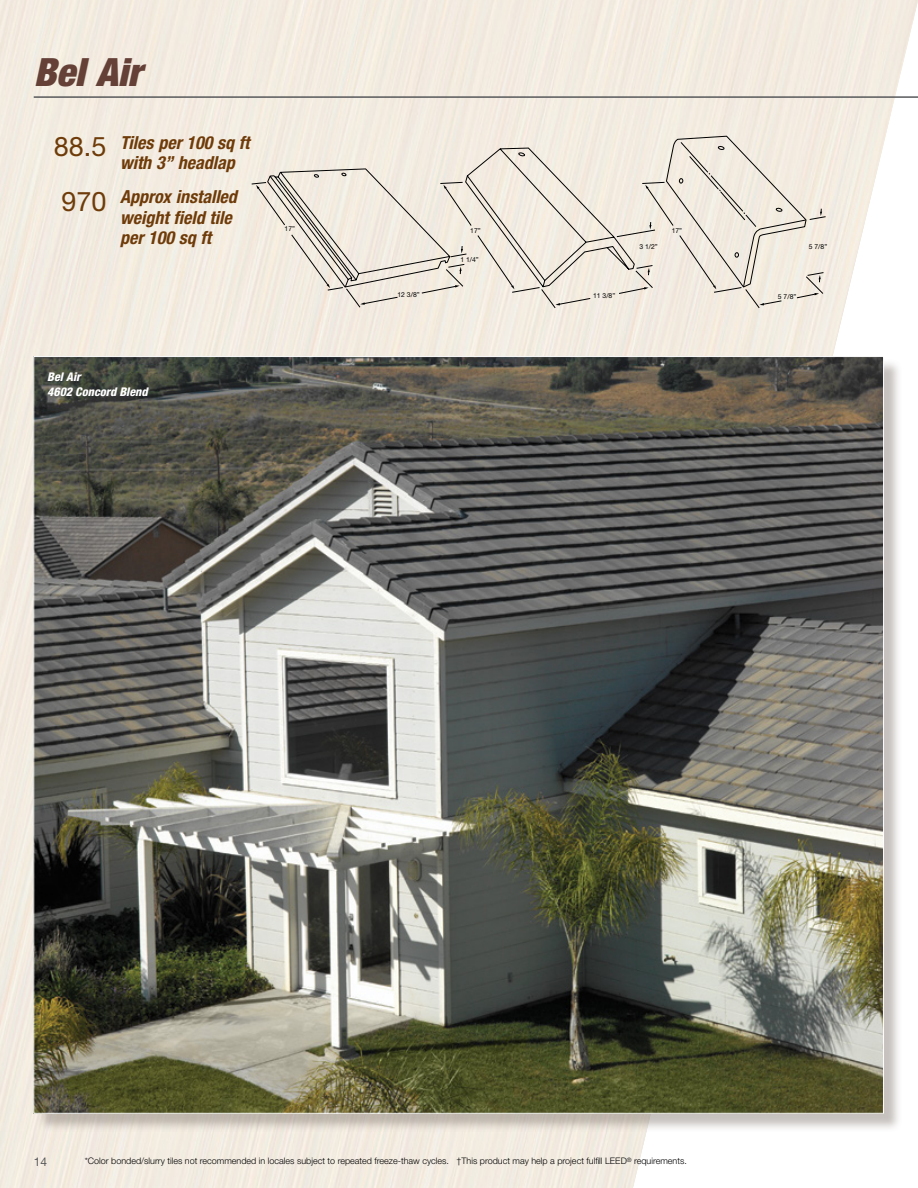
<style>
.page{position:relative;width:918px;height:1188px;background:#fff}
.page>*{position:absolute;margin:0;border:0;box-sizing:border-box;transform-origin:0 0}
.t1{font:italic 900 condensed 39px "Helvetica Neue";color:#644036}
.t2{font:italic 700 condensed 18px/20.2px "Helvetica Neue";color:#6e3b09}
.t3{font:italic 800 condensed 12px/15px "Helvetica Neue";color:#fff}
.t4{font:12px "Helvetica Neue";color:#58595b}
.t5{font:300 9px "Helvetica Neue";color:#000}
.t6{font:6.9px "Helvetica Neue";color:#000}
.s1{font-weight:400;font-style:normal;font-stretch:normal;font-size:27px}
</style>
<div class="page">
<img style="left:0;top:0;width:918px;height:1188px">
<div style="left:36px;top:359px;width:867px;height:773px;background:#80766e;opacity:.45"></div>
<img style="left:36px;top:358px;width:846px;height:753px">
<hr style="left:34px;top:96px;width:884px;height:2px;background:#58595b">
<svg style="left:252px;top:121px;width:574px;height:205px;background:#e8e1d6"></svg>
<svg style="left:329px;top:121px;width:494px;height:205px;background:#ebe4da"></svg>
<h1 class="t1" style="left:34px;top:48px;width:109px">Bel Air</h1>
<h2 class="t2" style="left:120px;top:132px;width:131px;text-indent:-66px"><span class="s1">88.5</span> Tiles per 100 sq ft with 3” headlap</h2>
<h2 class="t2" style="left:120px;top:187px;width:118px;text-indent:-59px"><span class="s1">970</span> Approx installed weight field tile per 100 sq ft</h2>
<h3 class="t3" style="left:47px;top:369px;width:102px">Bel Air<br>4602 Concord Blend</h3>
<p class="t6" style="left:285px;top:225px;width:12px">17”</p>
<p class="t6" style="left:470px;top:227px;width:12px">17”</p>
<p class="t6" style="left:672px;top:227px;width:12px">17”</p>
<p class="t6" style="left:460px;top:256px;width:20px">1 1/4”</p>
<p class="t6" style="left:639px;top:243px;width:20px">3 1/2”</p>
<p class="t6" style="left:809px;top:243px;width:20px">5 7/8”</p>
<p class="t6" style="left:398px;top:291px;width:24px">12 3/8”</p>
<p class="t6" style="left:593px;top:291px;width:24px">11 3/8”</p>
<p class="t6" style="left:778px;top:292px;width:20px">5 7/8”</p>
<h3 class="t4" style="left:34px;top:1154px;width:15px">14</h3>
<p class="t5" style="left:85px;top:1156px;width:604px">*Color bonded/slurry tiles not recommended in locales subject to repeated freeze-thaw cycles. †This product may help a project fulfill LEED<sup>®</sup> requirements.</p>
</div>
